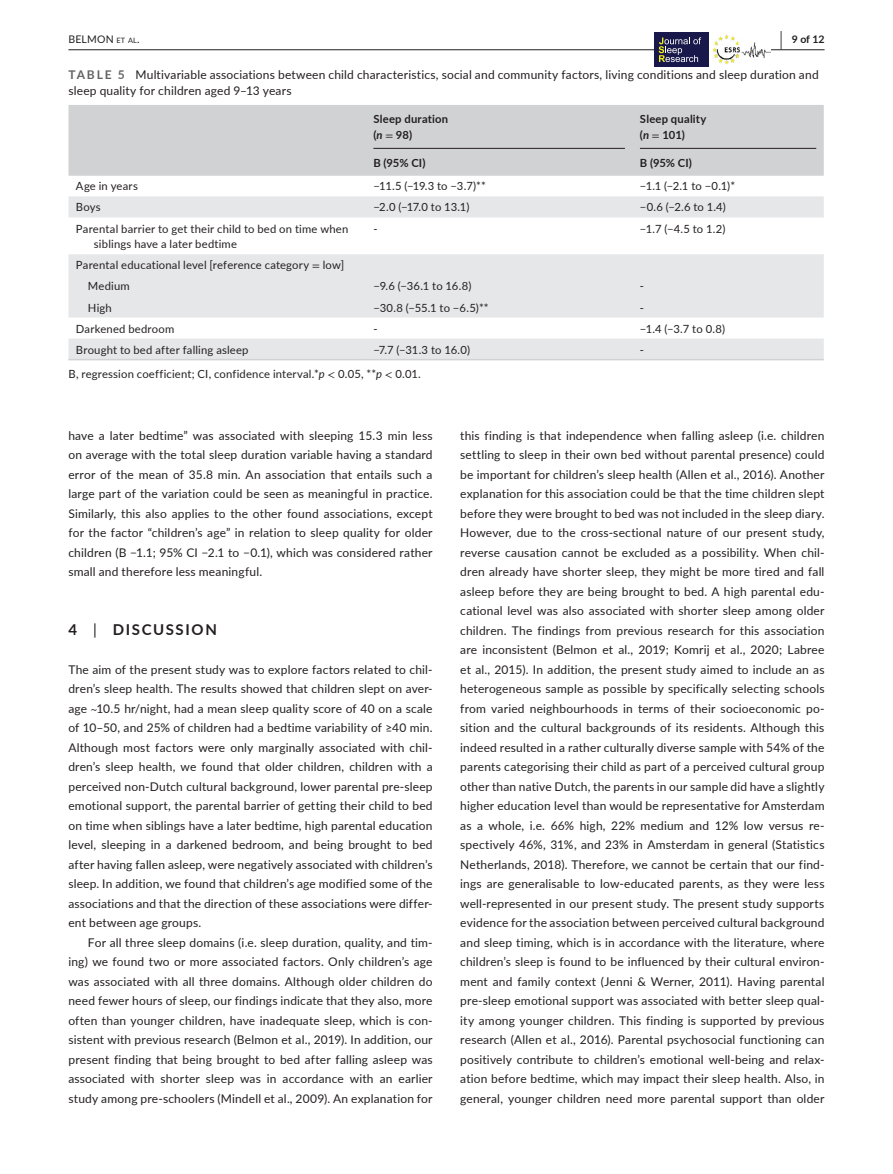
<style>
.page{position:relative;width:893px;height:1174px;background:#fff}
.page>*{position:absolute;margin:0;border:0;box-sizing:border-box;transform-origin:0 0}
.t1{font:700 15px "Lato";letter-spacing:.11em;color:#231f20}
.t2{font:12px/19.5px "Lato";letter-spacing:.015em;color:#231f20;text-align:justify}
.t3{font:11.25px/15.8px "Lato";letter-spacing:.015em;color:#231f20}
.t4{font:700 11.25px/15.8px "Lato";letter-spacing:.02em;color:#231f20}
.t5{font:10.5px "Lato";letter-spacing:.02em;color:#231f20}
.t6{font:700 10.5px "Lato";color:#231f20}
.s1{font-size:7.35px}
.s2{font-size:19.5px}
.s3{font-weight:700;color:#636366}
.s4{font-style:italic}
.s5{font-family:"STIX";font-weight:400}
.s6{font-family:"STIX"}
.s7{font-weight:400}
</style>
<div class="page">
<hr style="left:68px;top:49px;width:756px;height:1px;background:#231f20">
<div style="left:654px;top:33px;width:116px;height:34px;background:#fff"></div>
<div style="left:654px;top:33px;width:55px;height:34px;background:#18184a"></div>
<svg style="left:659px;top:37px;width:42px;height:25px"></svg>
<img style="left:713px;top:35px;width:57px;height:30px">
<div style="left:68px;top:105px;width:756px;height:71px;background:#d1d2d4"></div>
<svg style="left:68px;top:196px;width:756px;height:163px;fill:#e6e7e9"></svg>
<hr style="left:68px;top:359px;width:298px;height:1px;background:#d1d2d4">
<hr style="left:366px;top:359px;width:266px;height:1px;background:#d1d2d4">
<hr style="left:632px;top:359px;width:192px;height:1px;background:#d1d2d4">
<hr style="left:373px;top:148px;width:252px;height:1px;background:#231f20">
<hr style="left:640px;top:148px;width:176px;height:1px;background:#231f20">
<p class="t5" style="left:68px;top:31px;width:73px">BELMON <span class="s1">et al</span>.</p>
<p class="t6" style="left:780px;top:31px;width:46px"><span class="s2">|</span> 9 of 12</p>
<p class="t2" style="left:68px;top:66px;width:752px;line-height:16.5px"><span class="s3">TABLE 5</span> Multivariable associations between child characteristics, social and community factors, living conditions and sleep duration and sleep quality for children aged 9–13 years</p>
<p class="t4" style="left:373px;top:111px;width:76px">Sleep duration (<span class="s4">n</span> <span class="s5">=</span> 98)</p>
<p class="t4" style="left:640px;top:111px;width:68px">Sleep quality (<span class="s4">n</span> <span class="s5">=</span> 101)</p>
<p class="t4" style="left:373px;top:154px;width:54px">B (95% CI)</p>
<p class="t4" style="left:640px;top:154px;width:54px">B (95% CI)</p>
<p class="t3" style="left:76px;top:178px;width:63px">Age in years</p>
<p class="t3" style="left:373px;top:178px;width:114px">−11.5 (−19.3 to −3.7)**</p>
<p class="t3" style="left:640px;top:178px;width:97px">−1.1 (−2.1 to −0.1)*</p>
<p class="t3" style="left:76px;top:199px;width:26px">Boys</p>
<p class="t3" style="left:373px;top:199px;width:98px">−2.0 (−17.0 to 13.1)</p>
<p class="t3" style="left:640px;top:199px;width:87px">−0.6 (−2.6 to 1.4)</p>
<p class="t3" style="left:94px;top:220px;width:256px;text-indent:-18px">Parental barrier to get their child to bed on time when siblings have a later bedtime</p>
<p class="t3" style="left:373px;top:220px;width:6px">-</p>
<p class="t3" style="left:640px;top:220px;width:87px">−1.7 (−4.5 to 1.2)</p>
<p class="t3" style="left:88px;top:254px;width:258px;line-height:21px;text-indent:-12px">Parental educational level [reference category <span class="s6">=</span> low]<br>Medium</p>
<p class="t3" style="left:373px;top:278px;width:99px">−9.6 (−36.1 to 16.8)</p>
<p class="t3" style="left:640px;top:278px;width:6px">-</p>
<p class="t3" style="left:88px;top:299px;width:25px">High</p>
<p class="t3" style="left:373px;top:299px;width:117px">−30.8 (−55.1 to −6.5)**</p>
<p class="t3" style="left:640px;top:299px;width:6px">-</p>
<p class="t3" style="left:76px;top:320px;width:100px">Darkened bedroom</p>
<p class="t3" style="left:373px;top:320px;width:6px">-</p>
<p class="t3" style="left:640px;top:320px;width:87px">−1.4 (−3.7 to 0.8)</p>
<p class="t3" style="left:76px;top:341px;width:174px">Brought to bed after falling asleep</p>
<p class="t3" style="left:373px;top:341px;width:98px">−7.7 (−31.3 to 16.0)</p>
<p class="t3" style="left:640px;top:341px;width:6px">-</p>
<p class="t3" style="left:68px;top:366px;width:354px">B, regression coefficient; CI, confidence interval.*<span class="s4">p</span> <span class="s6">&lt;</span> 0.05, **<span class="s4">p</span> <span class="s6">&lt;</span> 0.01.</p>
<p class="t2" style="left:68px;top:425px;width:366px">have a later bedtime” was associated with sleeping 15.3 min less on average with the total sleep duration variable having a standard error of the mean of 35.8 min. An association that entails such a large part of the variation could be seen as meaningful in practice.<br>Similarly, this also applies to the other found associations, except for the factor “children’s age” in relation to sleep quality for older children (B −1.1; 95% CI −2.1 to −0.1), which was considered rather small and therefore less meaningful.</p>
<p class="t1" style="left:68px;top:618px;width:150px">4 <span class="s7">|</span> DISCUSSION</p>
<p class="t2" style="left:68px;top:659px;width:366px">The aim of the present study was to explore factors related to chil&shy;dren’s sleep health. The results showed that children slept on aver&shy;age <span class="s6">~</span>10.5 hr/night, had a mean sleep quality score of 40 on a scale of 10–50, and 25% of children had a bedtime variability of ≥40 min.<br>Although most factors were only marginally associated with chil&shy;dren’s sleep health, we found that older children, children with a perceived non-Dutch cultural background, lower parental pre-sleep emotional support, the parental barrier of getting their child to bed on time when siblings have a later bedtime, high parental education level, sleeping in a darkened bedroom, and being brought to bed after having fallen asleep, were negatively associated with children’s sleep. In addition, we found that children’s age modified some of the associations and that the direction of these associations were differ&shy;ent between age groups.</p>
<p class="t2" style="left:68px;top:932px;width:366px;text-indent:20px">For all three sleep domains (i.e. sleep duration, quality, and tim&shy;ing) we found two or more associated factors. Only children’s age was associated with all three domains. Although older children do need fewer hours of sleep, our findings indicate that they also, more often than younger children, have inadequate sleep, which is con&shy;sistent with previous research (Belmon et al., 2019). In addition, our present finding that being brought to bed after falling asleep was associated with shorter sleep was in accordance with an earlier study among pre-schoolers (Mindell et al., 2009). An explanation for</p>
<p class="t2" style="left:460px;top:425px;width:366px">this finding is that independence when falling asleep (i.e. children settling to sleep in their own bed without parental presence) could be important for children’s sleep health (Allen et al., 2016). Another explanation for this association could be that the time children slept before they were brought to bed was not included in the sleep diary.<br>However, due to the cross-sectional nature of our present study, reverse causation cannot be excluded as a possibility. When chil&shy;dren already have shorter sleep, they might be more tired and fall asleep before they are being brought to bed. A high parental edu&shy;cational level was also associated with shorter sleep among older children. The findings from previous research for this association are inconsistent (Belmon et al., 2019; Komrij et al., 2020; Labree et al., 2015). In addition, the present study aimed to include an as heterogeneous sample as possible by specifically selecting schools from varied neighbourhoods in terms of their socioeconomic po&shy;sition and the cultural backgrounds of its residents. Although this indeed resulted in a rather culturally diverse sample with 54% of the parents categorising their child as part of a perceived cultural group other than native Dutch, the parents in our sample did have a slightly higher education level than would be representative for Amsterdam as a whole, i.e. 66% high, 22% medium and 12% low versus re&shy;spectively 46%, 31%, and 23% in Amsterdam in general (Statistics Netherlands, 2018). Therefore, we cannot be certain that our find&shy;ings are generalisable to low-educated parents, as they were less well-represented in our present study. The present study supports evidence for the association between perceived cultural background and sleep timing, which is in accordance with the literature, where children’s sleep is found to be influenced by their cultural environ&shy;ment and family context (Jenni &amp; Werner, 2011). Having parental pre-sleep emotional support was associated with better sleep qual&shy;ity among younger children. This finding is supported by previous research (Allen et al., 2016). Parental psychosocial functioning can positively contribute to children’s emotional well-being and relax&shy;ation before bedtime, which may impact their sleep health. Also, in general, younger children need more parental support than older</p>
</div>
